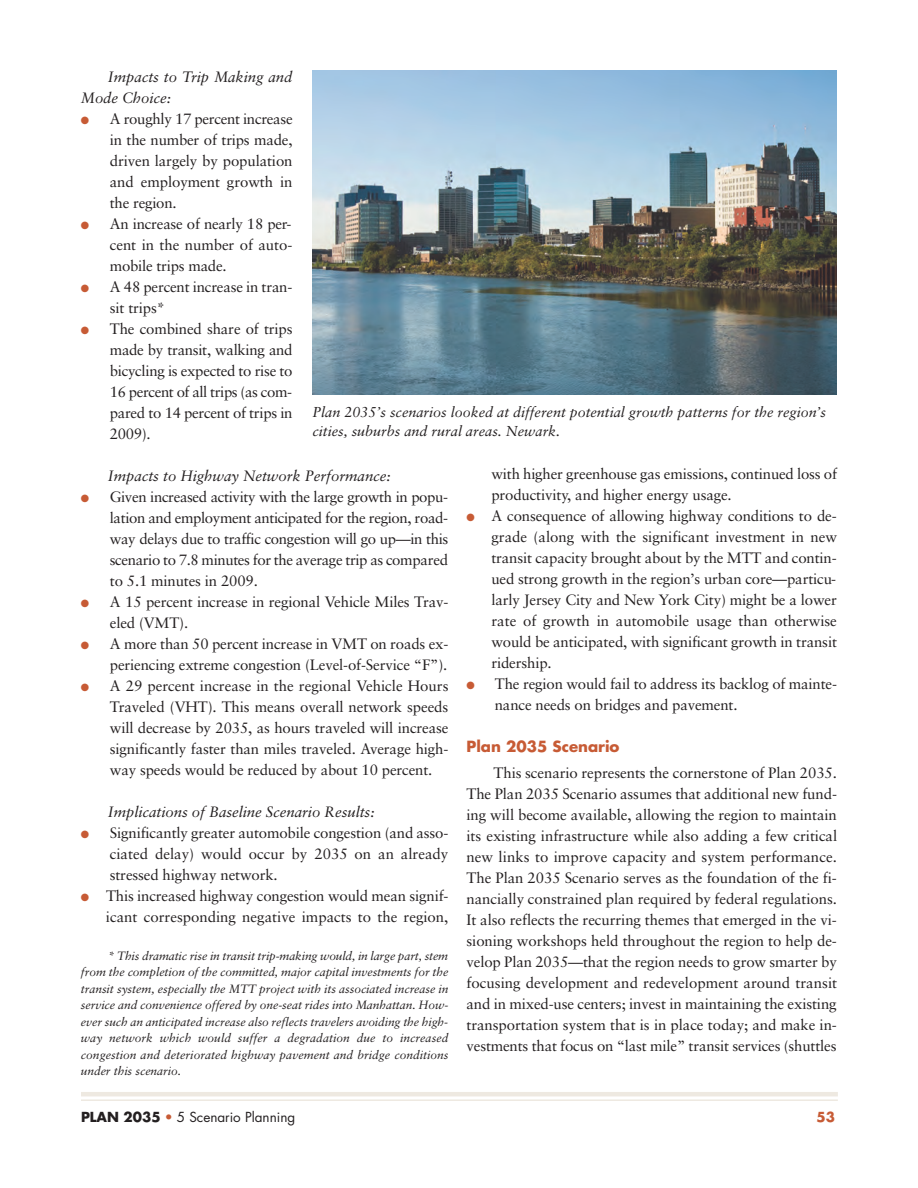
<style>
.page{position:relative;width:918px;height:1188px;background:#fff}
.page>*{position:absolute;margin:0;border:0;box-sizing:border-box;transform-origin:0 0}
.t1{font:15px/21px "Sabon";letter-spacing:-.01em;color:#231f20;text-align:justify}
.t2{font:italic 15px/21px "Sabon";letter-spacing:-.005em;color:#231f20}
.t3{font:700 15px "Futura";color:#c75b35}
.t4{font:italic 14.4px/19.5px "Sabon";color:#231f20}
.t5{font:13.5px "Futura";color:#231f20}
.t6{font:700 13.5px "Futura";color:#c75b35}
.t7{font:italic 12px/16.5px "Sabon";color:#231f20;text-align:justify}
.s1{color:#c75b35}
.s2{font-weight:700}
</style>
<div class="page">
<hr style="left:81px;top:1092px;width:757px;height:4px;background:#eee9e1">
<hr style="left:81px;top:1099px;width:757px;height:2px;background:#eee9e1">
<img style="left:312px;top:70px;width:525px;height:325px">
<p class="t2" style="left:81px;top:67px;width:213px;text-indent:27px">Impacts to Trip Making and<br>Mode Choice:</p>
<p class="t1" style="left:110px;top:109px;width:184px;text-indent:-29px"><span class="s1">●</span> A roughly 17 percent increase in the number of trips made, driven largely by population and employment growth in the region.</p>
<p class="t1" style="left:110px;top:214px;width:184px;text-indent:-29px"><span class="s1">●</span> An increase of nearly 18 per&shy;cent in the number of auto&shy;mobile trips made.</p>
<p class="t1" style="left:110px;top:277px;width:184px;text-indent:-29px"><span class="s1">●</span> A 48 percent increase in tran&shy;sit trips*</p>
<p class="t1" style="left:110px;top:319px;width:184px;text-indent:-29px"><span class="s1">●</span> The combined share of trips made by transit, walking and bicycling is expected to rise to 16 percent of all trips (as com&shy;pared to 14 percent of trips in 2009).</p>
<p class="t2" style="left:108px;top:466px;width:284px">Impacts to Highway Network Performance:</p>
<p class="t1" style="left:110px;top:487px;width:340px;text-indent:-29px"><span class="s1">●</span> Given increased activity with the large growth in popu&shy;lation and employment anticipated for the region, road&shy;way delays due to traffic congestion will go up—in this scenario to 7.8 minutes for the average trip as compared to 5.1 minutes in 2009.</p>
<p class="t1" style="left:110px;top:592px;width:340px;text-indent:-29px"><span class="s1">●</span> A 15 percent increase in regional Vehicle Miles Trav&shy;eled (VMT).</p>
<p class="t1" style="left:81px;top:634px;width:369px;text-align:right"><span class="s1">●</span> A more than 50 percent increase in VMT on roads ex&shy;periencing extreme congestion (Level-of-Service “F”).</p>
<p class="t1" style="left:110px;top:676px;width:340px;text-indent:-29px"><span class="s1">●</span> A 29 percent increase in the regional Vehicle Hours Traveled (VHT). This means overall network speeds will decrease by 2035, as hours traveled will increase significantly faster than miles traveled. Average high&shy;way speeds would be reduced by about 10 percent.</p>
<p class="t2" style="left:108px;top:802px;width:268px">Implications of Baseline Scenario Results:</p>
<p class="t1" style="left:110px;top:823px;width:340px;text-indent:-29px"><span class="s1">●</span> Significantly greater automobile congestion (and asso&shy;ciated delay) would occur by 2035 on an already stressed highway network.</p>
<p class="t1" style="left:81px;top:886px;width:369px;text-align:right"><span class="s1">●</span> This increased highway congestion would mean signif&shy;icant corresponding negative impacts to the region,</p>
<p class="t4" style="left:313px;top:403px;width:515px">Plan 2035’s scenarios looked at different potential growth patterns for the region’s cities, suburbs and rural areas. Newark.</p>
<p class="t1" style="left:491px;top:465px;width:347px">with higher greenhouse gas emissions, continued loss of productivity, and higher energy usage.</p>
<p class="t1" style="left:491px;top:507px;width:347px;text-indent:-25px"><span class="s1">●</span> A consequence of allowing highway conditions to de&shy;grade (along with the significant investment in new transit capacity brought about by the MTT and contin&shy;ued strong growth in the region’s urban core—particu&shy;larly Jersey City and New York City) might be a lower rate of growth in automobile usage than otherwise would be anticipated, with significant growth in transit ridership.</p>
<p class="t1" style="left:495px;top:675px;width:344px;text-indent:-28px"><span class="s1">●</span> The region would fail to address its backlog of mainte&shy;nance needs on bridges and pavement.</p>
<p class="t3" style="left:467px;top:740px;width:155px">Plan 2035 Scenario</p>
<p class="t1" style="left:467px;top:764px;width:372px;text-indent:27px">This scenario represents the cornerstone of Plan 2035.<br>The Plan 2035 Scenario assumes that additional new fund&shy;ing will become available, allowing the region to maintain its existing infrastructure while also adding a few critical new links to improve capacity and system performance.<br>The Plan 2035 Scenario serves as the foundation of the fi&shy;nancially constrained plan required by federal regulations.<br>It also reflects the recurring themes that emerged in the vi&shy;sioning workshops held throughout the region to help de&shy;velop Plan 2035—that the region needs to grow smarter by focusing development and redevelopment around transit and in mixed-use centers; invest in maintaining the existing transportation system that is in place today; and make in&shy;vestments that focus on “last mile” transit services (shuttles</p>
<p class="t7" style="left:81px;top:948px;width:369px;text-indent:27px">* This dramatic rise in transit trip-making would, in large part, stem from the completion of the committed, major capital investments for the transit system, especially the MTT project with its associated increase in service and convenience offered by one-seat rides into Manhattan. How&shy;ever such an anticipated increase also reflects travelers avoiding the high&shy;way network which would suffer a degradation due to increased congestion and deteriorated highway pavement and bridge conditions under this scenario.</p>
<p class="t5" style="left:81px;top:1111px;width:216px"><span class="s2">PLAN 2035</span> <span class="s1">•</span> 5 Scenario Planning</p>
<p class="t6" style="left:817px;top:1111px;width:20px">53</p>
</div>
